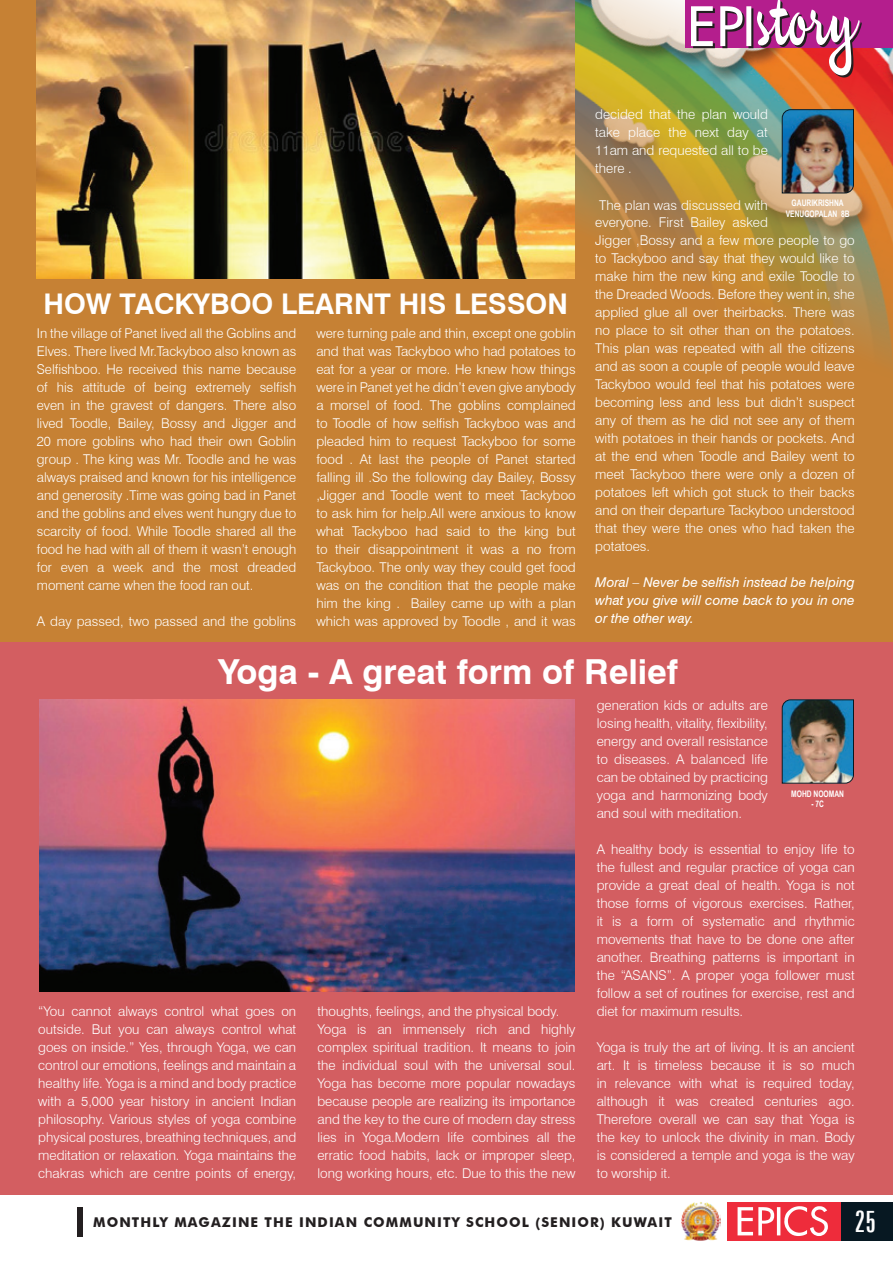
<style>
.page{position:relative;width:893px;height:1263px;background:#fff}
.page>*{position:absolute;margin:0;border:0;box-sizing:border-box;transform-origin:0 0}
.t1{font:700 34.5px "Swiss 721 BT";color:#fff}
.t2{font:extra-condensed 30px "Zurich BT";color:#fff}
.t3{font:700 28.5px "Swiss 721 BT";color:#fff}
.t4{font:300 13.5px/18px "Swiss 721 BT";color:#fff;text-align:justify}
.t5{font:italic 13.5px/18px "Swiss 721 BT";color:#fff;text-align:justify}
.t6{font:700 13.5px "Futura BT";letter-spacing:.08em;color:#231f20}
.t7{font:700 9px/10.8px "Arial Narrow";color:#fff;text-align:center;scale:.91 1}
</style>
<div class="page">
<div style="left:0;top:0;width:893px;height:642px;background:#c68134"></div>
<img style="left:575px;top:0;width:318px;height:357px">
<div style="left:686px;top:0;width:207px;height:48px;background:#b41e8d"></div>
<svg style="left:691px;top:0;width:171px;height:78px"></svg>
<img style="left:37px;top:0;width:538px;height:279px">
<img style="left:781px;top:109px;width:73px;height:85px">
<div style="left:0;top:642px;width:893px;height:553px;background:#d35e61"></div>
<img style="left:39px;top:699px;width:536px;height:293px">
<img style="left:781px;top:699px;width:73px;height:85px">
<div style="left:840px;top:1202px;width:53px;height:39px;background:#071822"></div>
<div style="left:727px;top:1202px;width:113px;height:39px;background:#ee2c3b"></div>
<svg style="left:738px;top:1206px;width:90px;height:30px"></svg>
<div style="left:77px;top:1207px;width:5px;height:29px;background:#231f20"></div>
<img style="left:681px;top:1202px;width:40px;height:39px">
<h3 class="t3" style="left:44px;top:286px;width:526px">HOW TACKYBOO LEARNT HIS LESSON</h3>
<p class="t4" style="left:37px;top:324px;width:261px">In the village of Panet lived all the Goblins and Elves. There lived Mr.Tackyboo also known as Selfishboo. He received this name because of his attitude of being extremely selfish even in the gravest of dangers. There also lived Toodle, Bailey, Bossy and Jigger and 20 more goblins who had their own Goblin group . The king was Mr. Toodle and he was always praised and known for his intelligence and generosity .Time was going bad in Panet and the goblins and elves went hungry due to scarcity of food. While Toodle shared all the food he had with all of them it wasn’t enough for even a week and the most dreaded moment came when the food ran out.</p>
<p class="t4" style="left:37px;top:612px;width:261px">A day passed, two passed and the goblins</p>
<p class="t4" style="left:316px;top:324px;width:261px">were turning pale and thin, except one goblin and that was Tackyboo who had potatoes to eat for a year or more. He knew how things were in Panet yet he didn’t even give anybody a morsel of food. The goblins complained to Toodle of how selfish Tackyboo was and pleaded him to request Tackyboo for some food . At last the people of Panet started falling ill .So the following day Bailey, Bossy ,Jigger and Toodle went to meet Tackyboo to ask him for help.All were anxious to know what Tackyboo had said to the king but to their disappointment it was a no from Tackyboo. The only way they could get food was on the condition that the people make him the king . Bailey came up with a plan which was approved by Toodle , and it was</p>
<p class="t4" style="left:595px;top:106px;width:174px">decided that the plan would take place the next day at 11am and requested all to be there .</p>
<p class="t4" style="left:595px;top:196px;width:261px;text-align:left">The plan was discussed with<br>everyone. First Bailey asked<br>Jigger ,Bossy and a few more people to go to Tackyboo and say that they would like to make him the new king and exile Toodle to the Dreaded Woods. Before they went in, she applied glue all over theirbacks. There was no place to sit other than on the potatoes.<br>This plan was repeated with all the citizens and as soon a couple of people would leave Tackyboo would feel that his potatoes were becoming less and less but didn’t suspect any of them as he did not see any of them with potatoes in their hands or pockets. And at the end when Toodle and Bailey went to meet Tackyboo there were only a dozen of potatoes left which got stuck to their backs and on their departure Tackyboo understood that they were the ones who had taken the potatoes.</p>
<p class="t5" style="left:595px;top:573px;width:261px">Moral – Never be selfish instead be helping what you give will come back to you in one or the other way.</p>
<p class="t7" style="left:786px;top:197px;width:72px">GAURIKRISHNA<br>VENUGOPALAN 8B</p>
<h1 class="t1" style="left:218px;top:651px;width:461px">Yoga - A great form of Relief</h1>
<p class="t4" style="left:38px;top:1002px;width:259px">“You cannot always control what goes on outside. But you can always control what goes on inside.” Yes, through Yoga, we can control our emotions, feelings and maintain a healthy life. Yoga is a mind and body practice with a 5,000 year history in ancient Indian philosophy. Various styles of yoga combine physical postures, breathing techniques, and meditation or relaxation. Yoga maintains the chakras which are centre points of energy,</p>
<p class="t4" style="left:317px;top:1002px;width:259px;text-align:left">thoughts, feelings, and the physical body.<br>Yoga is an immensely rich and highly complex spiritual tradition. It means to join the individual soul with the universal soul.<br>Yoga has become more popular nowadays because people are realizing its importance and the key to the cure of modern day stress lies in Yoga.Modern life combines all the erratic food habits, lack or improper sleep, long working hours, etc. Due to this the new</p>
<p class="t4" style="left:597px;top:696px;width:173px">generation kids or adults are losing health, vitality, flexibility, energy and overall resistance to diseases. A balanced life can be obtained by practicing yoga and harmonizing body and soul with meditation.</p>
<p class="t4" style="left:597px;top:840px;width:259px">A healthy body is essential to enjoy life to the fullest and regular practice of yoga can provide a great deal of health. Yoga is not those forms of vigorous exercises. Rather, it is a form of systematic and rhythmic movements that have to be done one after another. Breathing patterns is important in the “ASANS”. A proper yoga follower must follow a set of routines for exercise, rest and diet for maximum results.</p>
<p class="t4" style="left:597px;top:1038px;width:259px">Yoga is truly the art of living. It is an ancient art. It is timeless because it is so much in relevance with what is required today, although it was created centuries ago.<br>Therefore overall we can say that Yoga is the key to unlock the divinity in man. Body is considered a temple and yoga is the way to worship it.</p>
<p class="t7" style="left:791px;top:788px;width:60px">MOHD NOOMAN</p>
<p class="t7" style="left:811px;top:798px;width:15px">- 7C</p>
<p class="t6" style="left:93px;top:1214px;width:580px">MONTHLY MAGAZINE THE INDIAN COMMUNITY SCHOOL (SENIOR) KUWAIT</p>
<h2 class="t2" style="left:855px;top:1204px;width:23px">25</h2>
</div>
